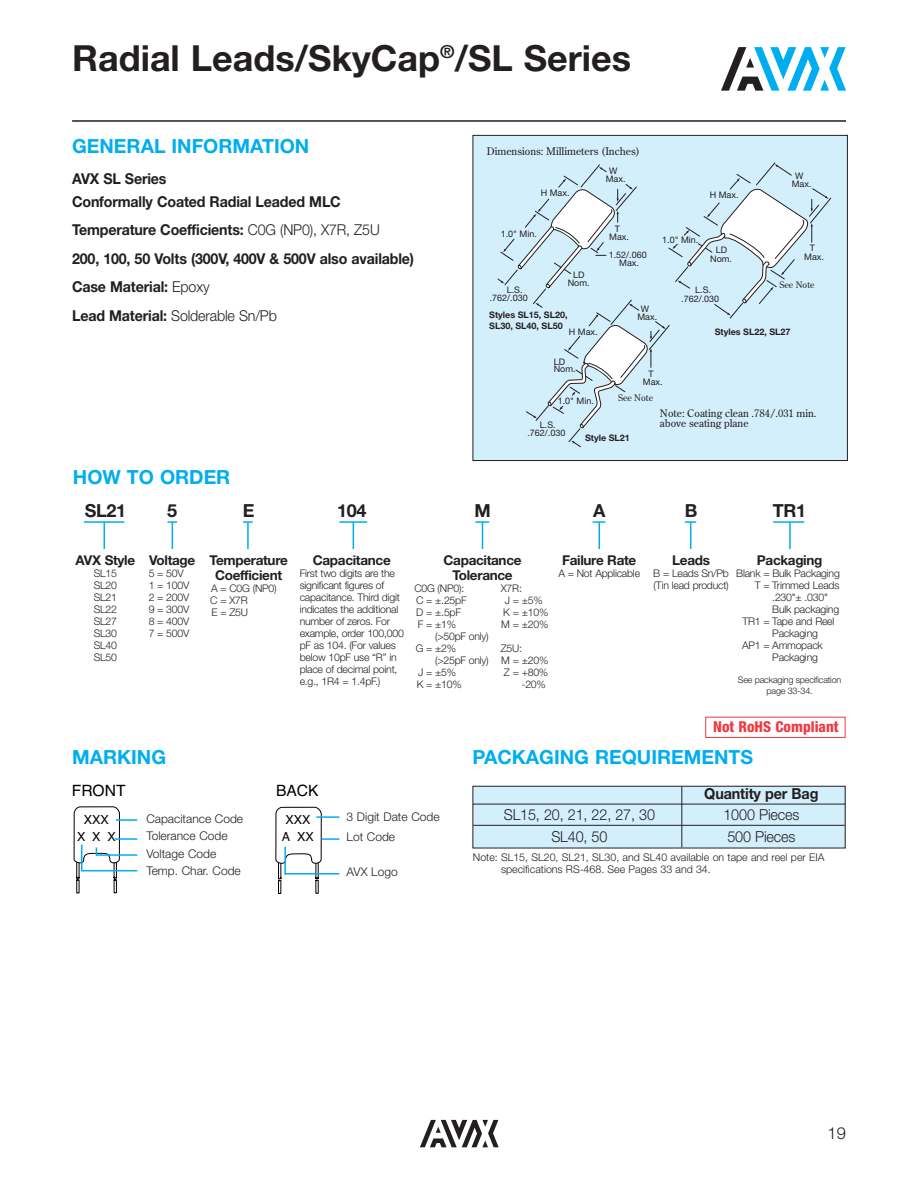
<style>
.page{position:relative;width:918px;height:1188px;background:#fff}
.page>*{position:absolute;margin:0;border:0;box-sizing:border-box;transform-origin:0 0}
.t1{font:700 36px "Helvetica Neue LT Std";color:#231f20}
.t2{font:700 19.5px "Helvetica Neue LT Std";color:#00aeef}
.t3{font:700 18px "Helvetica Neue LT Std";letter-spacing:-.015em;color:#231f20}
.t4{font:300 16.5px "Helvetica Neue LT Std";color:#231f20}
.t5{font:15.6px "Helvetica";color:#000}
.t6{font:300 15.15px "Helvetica Neue LT Std";letter-spacing:-.01em;color:#231f20;scale:.95 1}
.t7{font:700 15.15px "Helvetica Neue LT Std";letter-spacing:-.01em;color:#231f20;scale:.95 1}
.t8{font:700 15px/28.5px "Helvetica Neue LT Std";letter-spacing:-.01em;color:#231f20;scale:.95 1}
.t9{font:800 condensed 15px "Helvetica Neue LT Std";color:#ef3a42}
.t10{font:700 13.5px/15px "Helvetica Neue LT Std";letter-spacing:-.02em;color:#231f20;text-align:center}
.t11{font:12.45px/17.4px "Helvetica";color:#000;text-align:center}
.t12{font:300 12px/17.4px "Helvetica Neue LT Std";color:#231f20}
.t13{font:300 10.65px/12.1px "Helvetica Neue LT Std";color:#231f20}
.t14{font:300 10.5px/12px "Helvetica Neue LT Std";letter-spacing:-.02em;color:#231f20}
.t15{font:10.5px/10.5px "Century Old Style";color:#231f20}
.t16{font:9px/8.6px "Helvetica Neue";color:#231f20;text-align:center}
.t17{font:700 9px/10.8px "Helvetica Neue";color:#231f20}
.t18{font:300 9px/10.5px "Helvetica Neue LT Std";letter-spacing:-.02em;color:#231f20;text-align:center}
.t19{font:9px "Century Old Style";color:#231f20}
.s1{font-weight:300}
</style>
<div class="page">
<svg style="left:721px;top:47px;width:125px;height:44px"></svg>
<svg style="left:420px;top:1120px;width:79px;height:27px"></svg>
<hr style="left:72px;top:120px;width:774px;height:2px;background:#231f20">
<div style="left:473px;top:135px;width:374px;height:326px;background:#d4effc"></div>
<svg style="left:497px;top:162px;width:334px;height:285px"></svg>
<div style="left:473px;top:135px;width:375px;height:326px;border:1px solid #231f20"></div>
<hr style="left:116px;top:819px;width:21px;height:2px;background:#00aeef">
<hr style="left:115px;top:838px;width:22px;height:2px;background:#00aeef">
<hr style="left:96px;top:854px;width:41px;height:2px;background:#00aeef">
<hr style="left:81px;top:870px;width:56px;height:1px;background:#00aeef">
<svg style="left:73px;top:806px;width:47px;height:87px"></svg>
<svg style="left:275px;top:807px;width:64px;height:87px"></svg>
<hr style="left:285px;top:873px;width:54px;height:2px;background:#00aeef">
<hr style="left:284px;top:847px;width:2px;height:28px;background:#00aeef">
<svg style="left:472px;top:785px;width:374px;height:64px;background:#cae3ef"></svg>
<hr style="left:473px;top:825px;width:372px;height:1px;background:#231f20">
<hr style="left:681px;top:787px;width:1px;height:60px;background:#231f20">
<div style="left:705px;top:717px;width:141px;height:21px;border:1px solid #ef3a42"></div>
<hr style="left:84px;top:521px;width:40px;height:2px;background:#00aeef">
<svg style="left:104px;top:523px;width:1px;height:26px"></svg>
<svg style="left:168px;top:521px;width:9px;height:28px"></svg>
<svg style="left:243px;top:521px;width:10px;height:2px"></svg>
<hr style="left:247px;top:522px;width:2px;height:27px;background:#00aeef">
<hr style="left:339px;top:521px;width:28px;height:2px;background:#00aeef">
<svg style="left:353px;top:523px;width:1px;height:26px"></svg>
<svg style="left:475px;top:521px;width:14px;height:28px"></svg>
<svg style="left:593px;top:521px;width:12px;height:28px"></svg>
<svg style="left:685px;top:521px;width:11px;height:28px"></svg>
<hr style="left:773px;top:521px;width:31px;height:2px;background:#00aeef">
<hr style="left:789px;top:522px;width:2px;height:27px;background:#00aeef">
<h1 class="t1" style="left:72px;top:45px;width:560px">Radial Leads/SkyCap<sup>®</sup>/SL Series</h1>
<h2 class="t2" style="left:72px;top:139px;width:239px">GENERAL INFORMATION</h2>
<h3 class="t8" style="left:72px;top:169px;width:284px;line-height:22.5px">AVX SL Series<br>Conformally Coated Radial Leaded MLC</h3>
<h3 class="t8" style="left:72px;top:217px;width:362px">Temperature Coefficients: <span class="s1">C0G (NP0), X7R, Z5U<br></span>200, 100, 50 Volts (300V, 400V &amp; 500V also available)<br>Case Material: <span class="s1">Epoxy<br></span>Lead Material: <span class="s1">Solderable Sn/Pb</span></h3>
<p class="t15" style="left:487px;top:146px;width:155px">Dimensions: Millimeters (Inches)</p>
<p class="t16" style="left:606px;top:168px;width:21px;line-height:7.9px">W<br>Max.</p>
<p class="t16" style="left:541px;top:190px;width:30px">H Max.</p>
<p class="t16" style="left:710px;top:192px;width:30px">H Max.</p>
<p class="t16" style="left:501px;top:231px;width:38px">1.0" Min.</p>
<p class="t16" style="left:490px;top:286px;width:40px;text-align:left;text-indent:17px">L.S. .762/.030</p>
<p class="t16" style="left:568px;top:271px;width:23px">LD<br>Nom.</p>
<p class="t16" style="left:615px;top:225px;width:7px">T</p>
<p class="t16" style="left:609px;top:234px;width:21px">Max.</p>
<p class="t16" style="left:609px;top:252px;width:40px;line-height:7.9px">1.52/.060<br>Max.</p>
<p class="t16" style="left:662px;top:237px;width:38px">1.0" Min.</p>
<p class="t16" style="left:710px;top:247px;width:23px">LD<br>Nom.</p>
<p class="t16" style="left:681px;top:287px;width:40px;text-align:left;text-indent:14px">L.S. .762/.030</p>
<p class="t16" style="left:792px;top:173px;width:21px;line-height:7.9px">W<br>Max.</p>
<p class="t16" style="left:810px;top:245px;width:7px">T</p>
<p class="t16" style="left:804px;top:253px;width:21px">Max.</p>
<p class="t19" style="left:780px;top:281px;width:37px">See Note</p>
<p class="t17" style="left:489px;top:310px;width:80px">Styles SL15, SL20,<br>SL30, SL40, SL50</p>
<p class="t16" style="left:569px;top:328px;width:30px">H Max.</p>
<p class="t16" style="left:554px;top:359px;width:23px;line-height:7.5px;text-align:left">LD<br>Nom.</p>
<p class="t16" style="left:558px;top:397px;width:38px">1.0" Min.</p>
<p class="t16" style="left:637px;top:306px;width:21px;line-height:7.9px">W<br>Max.</p>
<p class="t16" style="left:648px;top:370px;width:7px">T</p>
<p class="t16" style="left:643px;top:379px;width:21px">Max.</p>
<p class="t19" style="left:618px;top:394px;width:37px">See Note</p>
<p class="t17" style="left:715px;top:327px;width:77px">Styles SL22, SL27</p>
<p class="t16" style="left:527px;top:421px;width:40px">L.S. .762/.030</p>
<p class="t17" style="left:585px;top:433px;width:46px">Style SL21</p>
<p class="t15" style="left:660px;top:408px;width:158px">Note: Coating clean .784/.031 min. above seating plane</p>
<h2 class="t2" style="left:73px;top:471px;width:159px">HOW TO ORDER</h2>
<h3 class="t3" style="left:85px;top:504px;width:43px">SL21</h3>
<p class="t10" style="left:76px;top:554px;width:61px">AVX Style</p>
<p class="t14" style="left:94px;top:568px;width:25px;text-align:justify">SL15<br>SL20<br>SL21<br>SL22<br>SL27<br>SL30<br>SL40<br>SL50</p>
<h3 class="t3" style="left:243px;top:504px;width:13px">E</h3>
<p class="t10" style="left:210px;top:554px;width:80px">Temperature<br>Coefficient</p>
<p class="t14" style="left:210px;top:583px;width:68px">A = C0G (NP0)<br>C = X7R<br>E = Z5U</p>
<h3 class="t3" style="left:167px;top:504px;width:12px">5</h3>
<p class="t10" style="left:149px;top:554px;width:48px">Voltage</p>
<p class="t14" style="left:149px;top:568px;width:42px">5 = 50V<br>1 = 100V<br>2 = 200V<br>9 = 300V<br>8 = 400V<br>7 = 500V</p>
<h3 class="t3" style="left:337px;top:504px;width:31px">104</h3>
<p class="t10" style="left:313px;top:554px;width:79px">Capacitance</p>
<p class="t14" style="left:300px;top:568px;width:106px">First two digits are the significant figures of capacitance. Third digit indicates the additional number of zeros. For example, order 100,000 pF as 104. (For values below 10pF use “R” in place of decimal point, e.g., 1R4 = 1.4pF.)</p>
<h3 class="t3" style="left:474px;top:504px;width:18px">M</h3>
<p class="t10" style="left:444px;top:554px;width:79px">Capacitance<br>Tolerance</p>
<p class="t14" style="left:414px;top:583px;width:51px">C0G (NP0):</p>
<p class="t14" style="left:416px;top:595px;width:52px">C = ±.25pF</p>
<p class="t14" style="left:416px;top:607px;width:46px">D = ±.5pF</p>
<p class="t14" style="left:418px;top:619px;width:40px">F = ±1%</p>
<p class="t14" style="left:435px;top:631px;width:55px">(&gt;50pF only)</p>
<p class="t14" style="left:416px;top:643px;width:42px">G = ±2%</p>
<p class="t14" style="left:435px;top:655px;width:55px">(&gt;25pF only)</p>
<p class="t14" style="left:418px;top:667px;width:40px">J = ±5%</p>
<p class="t14" style="left:417px;top:679px;width:47px">K = ±10%</p>
<p class="t14" style="left:501px;top:583px;width:23px">X7R:</p>
<p class="t14" style="left:505px;top:595px;width:40px">J = ±5%</p>
<p class="t14" style="left:503px;top:607px;width:47px">K = ±10%</p>
<p class="t14" style="left:501px;top:619px;width:49px">M = ±20%</p>
<p class="t14" style="left:501px;top:643px;width:23px">Z5U:</p>
<p class="t14" style="left:501px;top:655px;width:49px">M = ±20%</p>
<p class="t14" style="left:504px;top:667px;width:46px">Z = +80%</p>
<p class="t14" style="left:522px;top:679px;width:26px">-20%</p>
<h3 class="t3" style="left:593px;top:504px;width:14px">A</h3>
<p class="t10" style="left:562px;top:554px;width:76px">Failure Rate</p>
<p class="t14" style="left:558px;top:568px;width:83px">A = Not Applicable</p>
<h3 class="t3" style="left:685px;top:504px;width:14px">B</h3>
<p class="t10" style="left:672px;top:554px;width:39px">Leads</p>
<p class="t14" style="left:653px;top:568px;width:77px">B = Leads Sn/Pb (Tin lead product)</p>
<h3 class="t3" style="left:773px;top:504px;width:35px">TR1</h3>
<p class="t10" style="left:757px;top:554px;width:67px">Packaging</p>
<p class="t14" style="left:736px;top:568px;width:105px">Blank = Bulk Packaging</p>
<p class="t14" style="left:755px;top:580px;width:86px">T = Trimmed Leads</p>
<p class="t14" style="left:772px;top:592px;width:57px">.230"± .030"</p>
<p class="t14" style="left:772px;top:604px;width:68px">Bulk packaging</p>
<p class="t14" style="left:742px;top:616px;width:94px">TR1 = Tape and Reel</p>
<p class="t14" style="left:772px;top:628px;width:47px">Packaging</p>
<p class="t14" style="left:742px;top:640px;width:82px">AP1 = Ammopack</p>
<p class="t14" style="left:772px;top:652px;width:47px">Packaging</p>
<p class="t18" style="left:738px;top:676px;width:105px">See packaging specification page 33-34.</p>
<h3 class="t9" style="left:713px;top:718px;width:127px">Not RoHS Compliant</h3>
<h2 class="t2" style="left:72px;top:750px;width:96px">MARKING</h2>
<h2 class="t2" style="left:472px;top:750px;width:282px">PACKAGING REQUIREMENTS</h2>
<h3 class="t5" style="left:72px;top:785px;width:55px">FRONT</h3>
<p class="t11" style="left:77px;top:812px;width:40px">XXX<br>X X X</p>
<h3 class="t5" style="left:276px;top:785px;width:44px">BACK</h3>
<p class="t12" style="left:146px;top:811px;width:98px">Capacitance Code<br>Tolerance Code<br>Voltage Code<br>Temp. Char. Code</p>
<p class="t12" style="left:347px;top:807px;width:95px;line-height:20.4px">3 Digit Date Code<br>Lot Code</p>
<p class="t11" style="left:282px;top:812px;width:33px;text-align:left">XXX<br>A XX</p>
<p class="t12" style="left:347px;top:864px;width:53px">AVX Logo</p>
<h3 class="t7" style="left:704px;top:788px;width:122px">Quantity per Bag</h3>
<h3 class="t6" style="left:504px;top:810px;width:161px">SL15, 20, 21, 22, 27, 30</h3>
<h3 class="t6" style="left:723px;top:810px;width:81px">1000 Pieces</h3>
<h3 class="t6" style="left:551px;top:831px;width:61px">SL40, 50</h3>
<h3 class="t6" style="left:727px;top:831px;width:73px">500 Pieces</h3>
<p class="t13" style="left:501px;top:852px;width:325px;text-indent:-28px">Note: SL15, SL20, SL21, SL30, and SL40 available on tape and reel per EIA specifications RS-468. See Pages 33 and 34.</p>
<h3 class="t4" style="left:828px;top:1127px;width:20px">19</h3>
</div>
